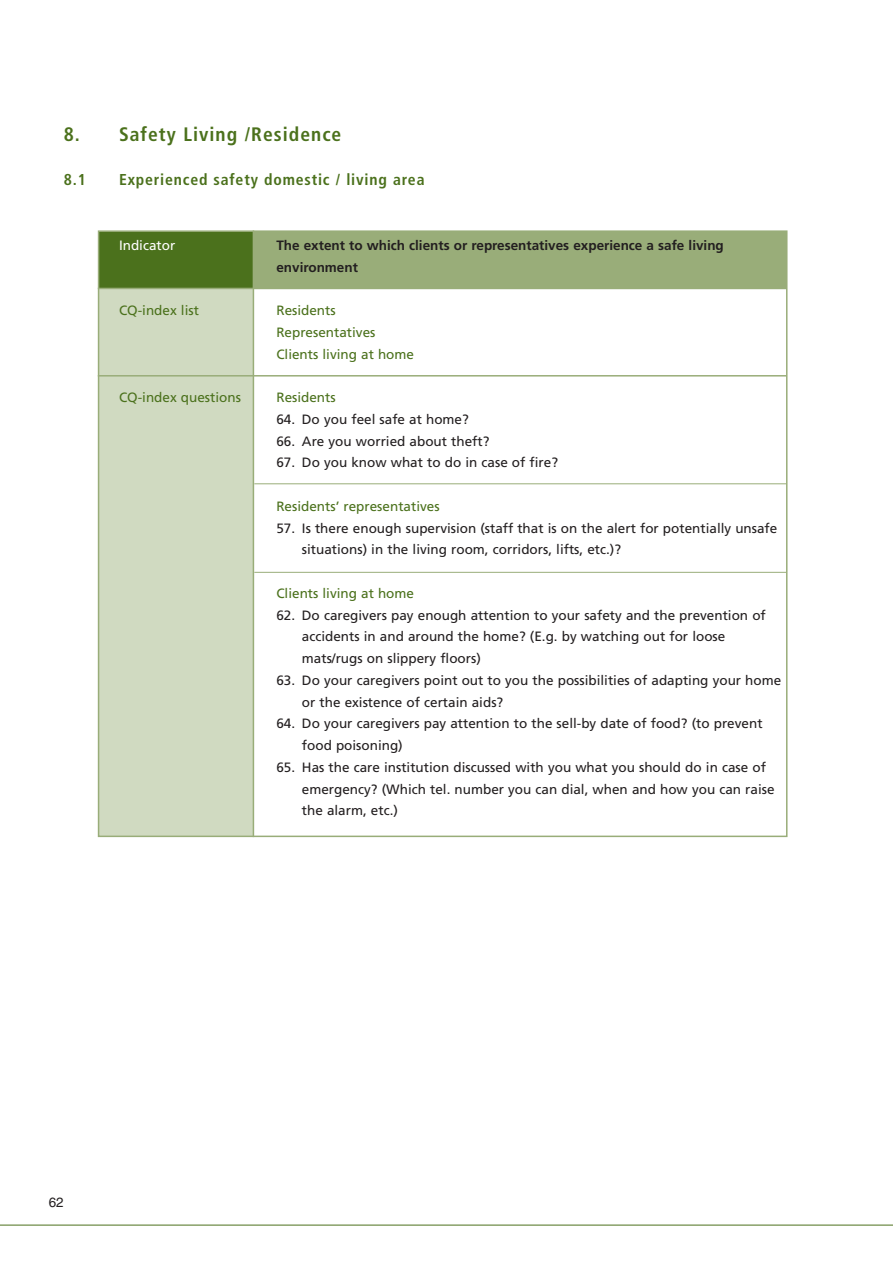
<style>
.page{position:relative;width:893px;height:1263px;background:#fff}
.page>*{position:absolute;margin:0;border:0;box-sizing:border-box;transform-origin:0 0}
.t1{font:700 condensed 19.5px "Frutiger";letter-spacing:.05em;color:#4b711c}
.t2{font:700 condensed 15.75px "Frutiger";letter-spacing:.05em;color:#4b711c}
.t3{font:13.5px/21.8px "Frutiger";color:#231f20}
.t4{font:13.5px/21.8px "Frutiger";color:#4b711c}
.t5{font:700 13.5px/21.8px "Frutiger";color:#231f20}
.t6{font:13.5px "Frutiger";color:#fff}
.t7{font:13.5px "Helvetica";color:#231f20}
</style>
<div class="page">
<div style="left:99px;top:231px;width:154px;height:606px;background:#d0dac1"></div>
<div style="left:99px;top:231px;width:154px;height:58px;background:#4b711c"></div>
<div style="left:253px;top:231px;width:534px;height:58px;background:#99ad79"></div>
<hr style="left:253px;top:230px;width:1px;height:607px;background:#99ad79">
<hr style="left:98px;top:288px;width:689px;height:1px;background:#99ad79">
<hr style="left:98px;top:375px;width:689px;height:1px;background:#99ad79">
<hr style="left:254px;top:572px;width:533px;height:1px;background:#99ad79">
<hr style="left:254px;top:483px;width:533px;height:1px;background:#99ad79">
<hr style="left:0;top:1225px;width:893px;height:1px;background:#4b711c">
<h1 class="t1" style="left:64px;top:126px;width:279px">8. Safety Living /Residence</h1>
<p class="t2" style="left:64px;top:173px;width:24px">8.1</p>
<p class="t2" style="left:119px;top:173px;width:307px">Experienced safety domestic / living area</p>
<p class="t6" style="left:119px;top:240px;width:58px">Indicator</p>
<p class="t5" style="left:276px;top:235px;width:449px">The extent to which clients or representatives experience a safe living environment</p>
<p class="t4" style="left:119px;top:300px;width:81px">CQ-index list</p>
<p class="t4" style="left:276px;top:300px;width:139px">Residents<br>Representatives<br>Clients living at home</p>
<p class="t4" style="left:119px;top:387px;width:123px">CQ-index questions</p>
<p class="t4" style="left:276px;top:387px;width:61px">Residents</p>
<p class="t3" style="left:276px;top:409px;width:194px">64. Do you feel safe at home?</p>
<p class="t3" style="left:276px;top:431px;width:215px">66. Are you worried about theft?</p>
<p class="t3" style="left:276px;top:453px;width:283px">67. Do you know what to do in case of fire?</p>
<p class="t4" style="left:276px;top:496px;width:165px">Residents’ representatives</p>
<p class="t3" style="left:302px;top:518px;width:477px;text-indent:-26px">57. Is there enough supervision (staff that is on the alert for potentially unsafe situations) in the living room, corridors, lifts, etc.)?</p>
<p class="t4" style="left:276px;top:583px;width:139px">Clients living at home</p>
<p class="t3" style="left:302px;top:605px;width:465px;text-indent:-26px">62. Do caregivers pay enough attention to your safety and the prevention of accidents in and around the home? (E.g. by watching out for loose mats/rugs on slippery floors)</p>
<p class="t3" style="left:302px;top:670px;width:481px;text-indent:-26px">63. Do your caregivers point out to you the possibilities of adapting your home or the existence of certain aids?</p>
<p class="t3" style="left:302px;top:714px;width:462px;text-indent:-26px">64. Do your caregivers pay attention to the sell-by date of food? (to prevent food poisoning)</p>
<p class="t3" style="left:302px;top:757px;width:474px;text-indent:-26px">65. Has the care institution discussed with you what you should do in case of emergency? (Which tel. number you can dial, when and how you can raise the alarm, etc.)</p>
<p class="t7" style="left:49px;top:1197px;width:17px">62</p>
</div>
